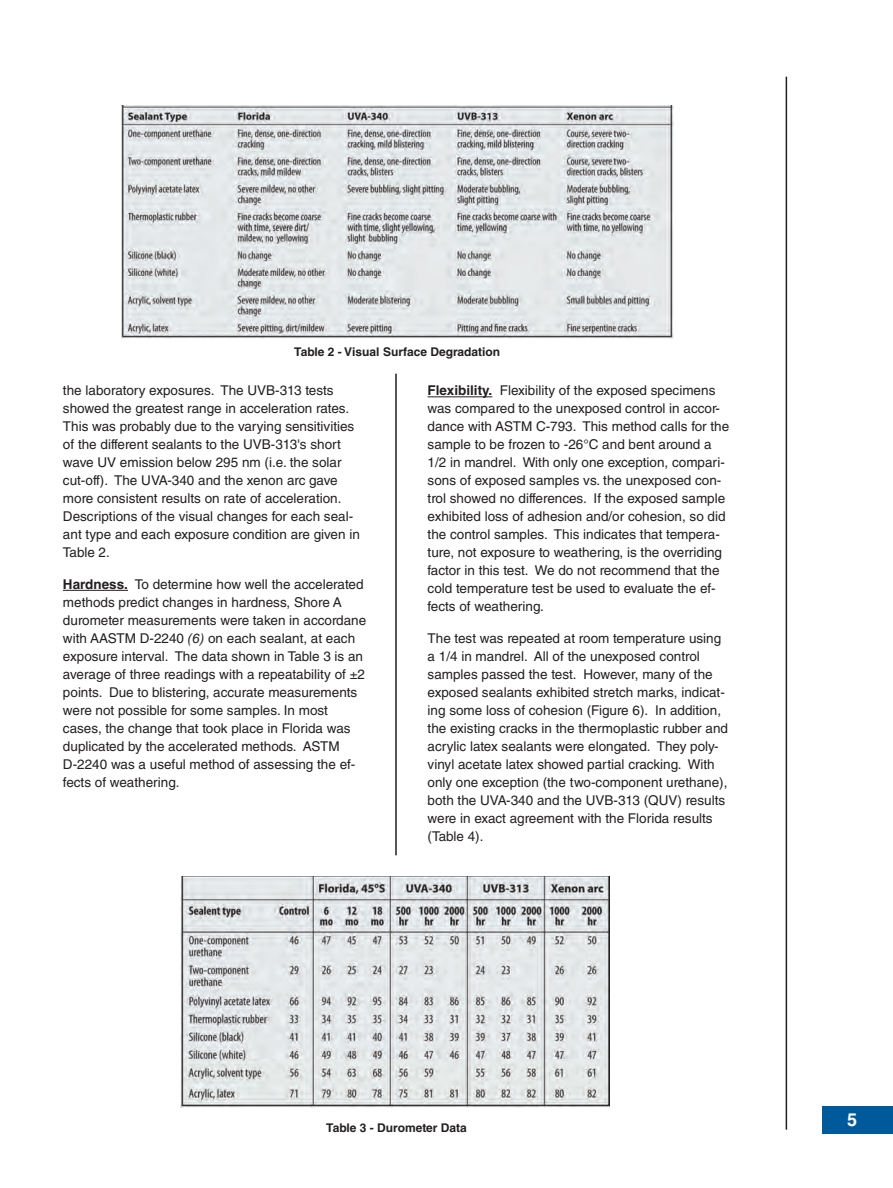
<style>
.page{position:relative;width:893px;height:1188px;background:#fff}
.page>*{position:absolute;margin:0;border:0;box-sizing:border-box;transform-origin:0 0}
.t1{font:700 18px "Helvetica LT Std";color:#fff}
.t2{font:13.5px/18px "Helvetica LT Std";color:#231f20}
.t3{font:700 12px "Helvetica LT Std";color:#231f20}
.s1{font-weight:700}
.s2{font-style:italic}
</style>
<div class="page">
<hr style="left:786px;top:77px;width:1px;height:1053px;background:#231f20">
<div style="left:822px;top:1106px;width:71px;height:27px;background:#00599b"></div>
<hr style="left:63px;top:590px;width:65px;height:1px;background:#231f20">
<hr style="left:395px;top:374px;width:2px;height:481px;background:#231f20">
<img style="left:122px;top:106px;width:551px;height:232px">
<hr style="left:428px;top:397px;width:64px;height:1px;background:#231f20">
<img style="left:180px;top:876px;width:429px;height:231px">
<p class="t3" style="left:294px;top:345px;width:207px">Table 2 - Visual Surface Degradation</p>
<p class="t2" style="left:428px;top:382px;width:303px"><span class="s1">Flexibility.</span> Flexibility of the exposed specimens was compared to the unexposed control in accor&shy;dance with ASTM C-793. This method calls for the sample to be frozen to -26°C and bent around a 1/2 in mandrel. With only one exception, compari&shy;sons of exposed samples vs. the unexposed con&shy;trol showed no differences. If the exposed sample exhibited loss of adhesion and/or cohesion, so did the control samples. This indicates that tempera&shy;ture, not exposure to weathering, is the overriding factor in this test. We do not recommend that the cold temperature test be used to evaluate the ef&shy;fects of weathering.</p>
<p class="t2" style="left:428px;top:629px;width:302px">The test was repeated at room temperature using a 1/4 in mandrel. All of the unexposed control samples passed the test. However, many of the exposed sealants exhibited stretch marks, indicat&shy;ing some loss of cohesion (Figure 6). In addition, the existing cracks in the thermoplastic rubber and acrylic latex sealants were elongated. They poly&shy;vinyl acetate latex showed partial cracking. With only one exception (the two-component urethane), both the UVA-340 and the UVB-313 (QUV) results were in exact agreement with the Florida results (Table 4).</p>
<p class="t2" style="left:63px;top:382px;width:298px">the laboratory exposures. The UVB-313 tests showed the greatest range in acceleration rates.<br>This was probably due to the varying sensitivities of the different sealants to the UVB-313's short wave UV emission below 295 nm (i.e. the solar cut-off). The UVA-340 and the xenon arc gave more consistent results on rate of acceleration.<br>Descriptions of the visual changes for each seal&shy;ant type and each exposure condition are given in Table 2.</p>
<p class="t2" style="left:63px;top:575px;width:305px"><span class="s1">Hardness.</span> To determine how well the accelerated methods predict changes in hardness, Shore A durometer measurements were taken in accordane with AASTM D-2240 <span class="s2">(6)</span> on each sealant, at each exposure interval. The data shown in Table 3 is an average of three readings with a repeatability of ±2 points. Due to blistering, accurate measurements were not possible for some samples. In most cases, the change that took place in Florida was duplicated by the accelerated methods. ASTM D-2240 was a useful method of assessing the ef&shy;fects of weathering.</p>
<p class="t3" style="left:326px;top:1120px;width:142px">Table 3 - Durometer Data</p>
<h1 class="t1" style="left:847px;top:1109px;width:12px">5</h1>
</div>
